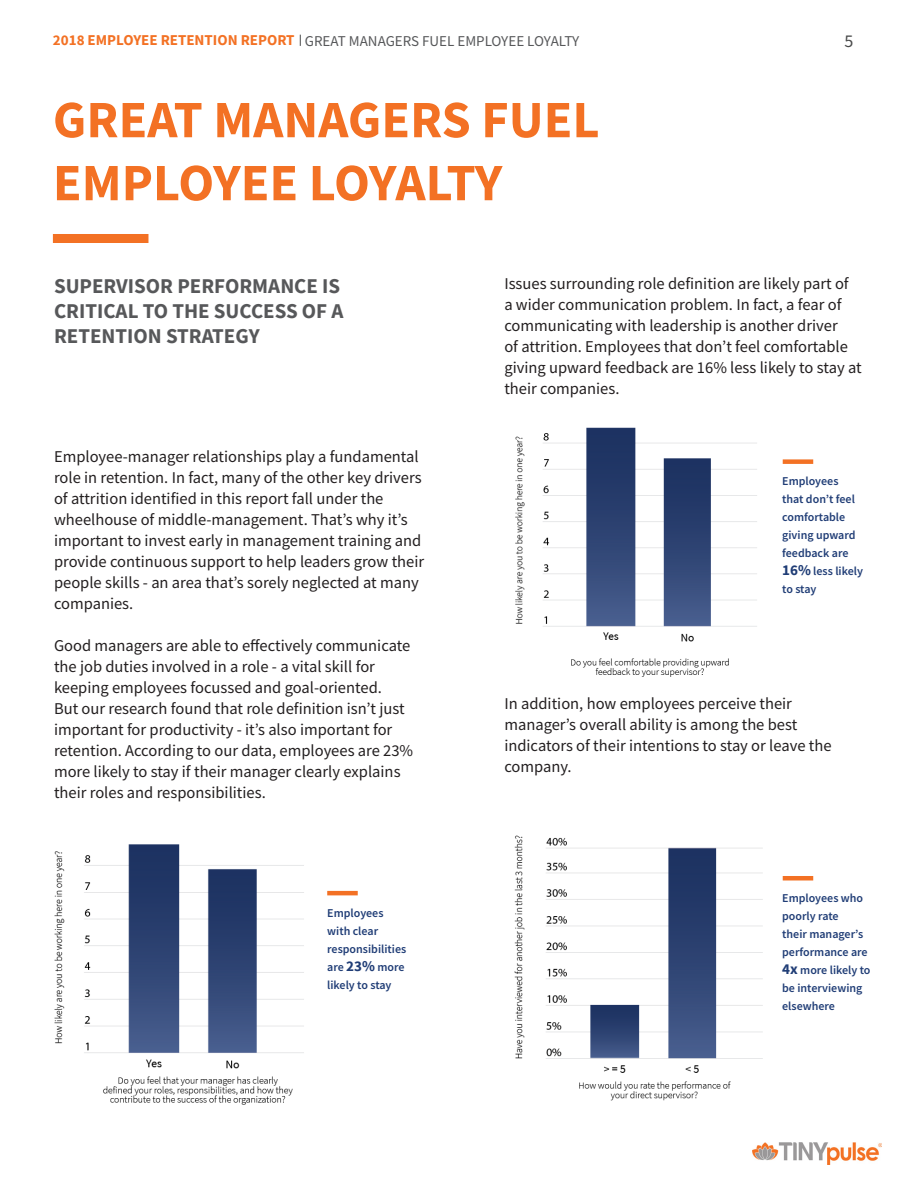
<style>
.page{position:relative;width:918px;height:1188px;background:#fff}
.page>*{position:absolute;margin:0;border:0;box-sizing:border-box;transform-origin:0 0}
.t1{font:700 52.5px/63px "Source Sans Pro";color:#f37124}
.t2{font:700 21px/25.2px "Source Sans Pro";color:#57585a}
.t3{font:18px "Source Sans Pro";color:#494a4a}
.t4{font:16.5px/21px "Source Sans Pro";color:#231f20}
.t5{font:15px "Source Sans Pro";color:#57585a}
.t6{font:700 15px "Source Sans Pro";color:#f37124}
.t7{font:600 12px/18px "Source Sans Pro";color:#203d76}
.s1{font-weight:700;font-size:15px}
</style>
<div class="page">
<img style="left:753px;top:1143px;width:128px;height:21px">
<img style="left:543px;top:427px;width:214px;height:250px">
<div style="left:53px;top:234px;width:95px;height:9px;background:#f37124"></div>
<div style="left:783px;top:459px;width:30px;height:5px;background:#f37124"></div>
<img style="left:546px;top:837px;width:217px;height:264px">
<img style="left:84px;top:844px;width:220px;height:261px">
<img style="left:515px;top:436px;width:10px;height:188px">
<img style="left:54px;top:851px;width:11px;height:193px">
<img style="left:514px;top:835px;width:11px;height:224px">
<hr style="left:783px;top:876px;width:30px;height:4px;background:#f37124">
<hr style="left:327px;top:891px;width:31px;height:4px;background:#f37124">
<p class="t6" style="left:53px;top:30px;width:243px">2018 EMPLOYEE RETENTION REPORT</p>
<p class="t3" style="left:845px;top:30px;width:10px">5</p>
<p class="t5" style="left:305px;top:31px;width:276px">GREAT MANAGERS FUEL EMPLOYEE LOYALTY</p>
<p class="t1" style="left:53px;top:88px;width:548px">GREAT MANAGERS FUEL<br>EMPLOYEE LOYALTY</p>
<p class="t2" style="left:54px;top:273px;width:291px">SUPERVISOR PERFORMANCE IS<br>CRITICAL TO THE SUCCESS OF A<br>RETENTION STRATEGY</p>
<p class="t4" style="left:54px;top:446px;width:372px">Employee-manager relationships play a fundamental role in retention. In fact, many of the other key drivers of attrition identified in this report fall under the wheelhouse of middle-management. That’s why it’s important to invest early in management training and provide continuous support to help leaders grow their people skills - an area that’s sorely neglected at many companies.</p>
<p class="t4" style="left:54px;top:635px;width:361px">Good managers are able to effectively communicate the job duties involved in a role - a vital skill for keeping employees focussed and goal-oriented.<br>But our research found that role definition isn’t just important for productivity - it’s also important for retention. According to our data, employees are 23% more likely to stay if their manager clearly explains their roles and responsibilities.</p>
<p class="t7" style="left:327px;top:904px;width:81px">Employees with clear responsibilities are <span class="s1">23%</span> more likely to stay</p>
<p class="t4" style="left:504px;top:273px;width:359px">Issues surrounding role definition are likely part of<br>a wider communication problem. In fact, a fear of communicating with leadership is another driver<br>of attrition. Employees that don’t feel comfortable giving upward feedback are 16% less likely to stay at their companies.</p>
<p class="t7" style="left:782px;top:472px;width:82px">Employees<br>that don’t feel comfortable giving upward feedback are<br><span class="s1">16%</span> less likely to stay</p>
<p class="t4" style="left:504px;top:693px;width:329px">In addition, how employees perceive their manager’s overall ability is among the best indicators of their intentions to stay or leave the company.</p>
<p class="t7" style="left:782px;top:889px;width:90px">Employees who poorly rate<br>their manager’s performance are<br><span class="s1">4x</span> more likely to be interviewing elsewhere</p>
</div>
